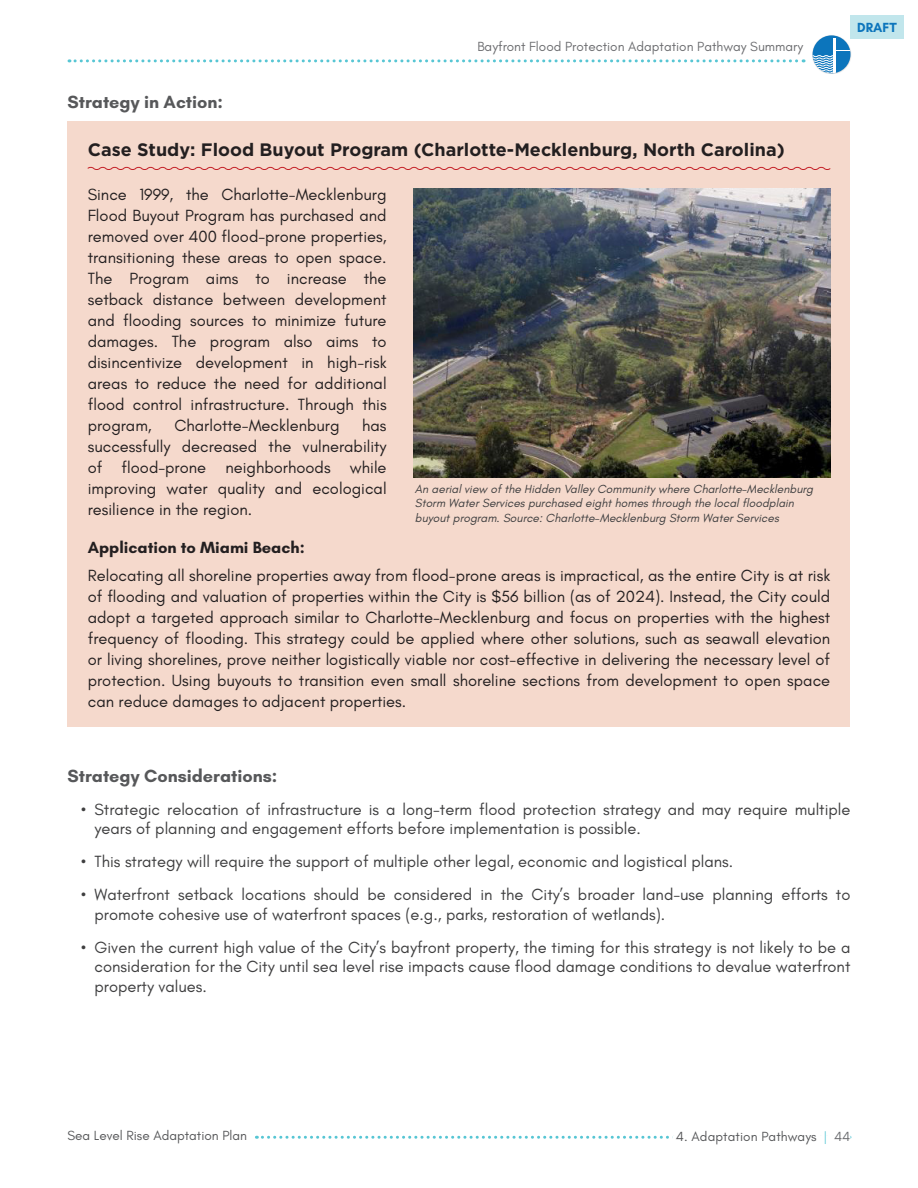
<style>
.page{position:relative;width:918px;height:1188px;background:#fff}
.page>*{position:absolute;margin:0;border:0;box-sizing:border-box;transform-origin:0 0}
.Case_Study_Heading_Red{font:700 18px "Gotham";color:#231f20}
.Heading_4{font:700 18px "Glacial Indifference";color:#57585a}
.t1{font:16.5px/19.5px "Glacial Indifference";color:#3e3e3f}
.Case_Study_text_less_space{font:16.5px/21px "Glacial Indifference";color:#231f20;text-align:justify}
.Case_Study_text{font:16.5px/21px "Glacial Indifference";color:#231f20;text-align:justify}
.Heading_4_case_study{font:700 16.5px "Glacial Indifference";color:#231f20}
.t2{font:13.5px "Glacial Indifference";color:#57585a}
.t3{font:13.5px "Glacial Indifference";color:#6c6d70}
.t4{font:700 13.5px "Glacial Indifference";color:#0c75bc}
.t5{font:italic 12px/14.4px "Glacial Indifference";color:#3e3e3f}
.s1{color:#57c6d4}
.s2{color:#6c6d70}
</style>
<div class="page">
<svg style="left:69px;top:59px;width:735px;height:3px"></svg>
<svg style="left:256px;top:1136px;width:413px;height:3px"></svg>
<div style="left:850px;top:15px;width:54px;height:23px;background:#c1e6ec"></div>
<div style="left:68px;top:122px;width:782px;height:605px;background:#f5d9cc"></div>
<svg style="left:87px;top:166px;width:744px;height:4px"></svg>
<img style="left:414px;top:189px;width:416px;height:288px">
<div style="left:812px;top:35px;width:39px;height:39px;background:#231f20;opacity:.2"></div>
<div style="left:813px;top:35px;width:37px;height:38px;background:#0c75bc;border-radius:50%"></div>
<hr style="left:833px;top:39px;width:3px;height:34px;background:#fff">
<svg style="left:813px;top:50px;width:37px;height:23px"></svg>
<p class="t3" style="left:477px;top:39px;width:327px">Bayfront Flood Protection Adaptation Pathway Summary</p>
<p class="Heading_4" style="left:68px;top:91px;width:157px">Strategy in Action:</p>
<p class="Case_Study_Heading_Red" style="left:88px;top:138px;width:698px">Case Study: Flood Buyout Program (Charlotte-Mecklenburg, North Carolina)</p>
<p class="Case_Study_text" style="left:88px;top:184px;width:300px">Since 1999, the Charlotte-Mecklenburg Flood Buyout Program has purchased and removed over 400 flood-prone properties, transitioning these areas to open space.<br>The Program aims to increase the setback distance between development and flooding sources to minimize future damages. The program also aims to disincentivize development in high-risk areas to reduce the need for additional flood control infrastructure. Through this program,</p>
<p class="Case_Study_text" style="left:88px;top:415px;width:300px;text-indent:274px">has successfully decreased the vulnerability of flood-prone neighborhoods while improving water quality and ecological resilience in the region.</p>
<h1 class="Heading_4_case_study" style="left:88px;top:538px;width:218px">Application to Miami Beach:</h1>
<h1 class="Case_Study_text_less_space" style="left:88px;top:565px;width:744px">Relocating all shoreline properties away from flood-prone areas is impractical, as the entire City is at risk of flooding and valuation of properties within the City is $56 billion (as of 2024). Instead, the City could adopt a targeted approach similar to Charlotte-Mecklenburg and focus on properties with the highest frequency of flooding. This strategy could be applied where other solutions, such as seawall elevation or living shorelines, prove neither logistically viable nor cost-effective in delivering the necessary level of protection. Using buyouts to transition even small shoreline sections from development to open space can reduce damages to adjacent properties.</h1>
<p class="Case_Study_text" style="left:174px;top:415px;width:167px">Charlotte-Mecklenburg</p>
<p class="t5" style="left:415px;top:482px;width:400px">An aerial view of the Hidden Valley Community where Charlotte-Mecklenburg<br>Storm Water Services purchased eight homes through the local floodplain buyout program. Source: Charlotte-Mecklenburg Storm Water Services</p>
<p class="t4" style="left:857px;top:19px;width:41px">DRAFT</p>
<p class="Heading_4" style="left:68px;top:764px;width:211px">Strategy Considerations:</p>
<p class="t1" style="left:94px;top:800px;width:758px;text-indent:-14px">• Strategic relocation of infrastructure is a long-term flood protection strategy and may require multiple years of planning and engagement efforts before implementation is possible.</p>
<p class="t1" style="left:81px;top:852px;width:654px">• This strategy will require the support of multiple other legal, economic and logistical plans.</p>
<p class="t1" style="left:94px;top:885px;width:757px;text-indent:-14px">• Waterfront setback locations should be considered in the City’s broader land-use planning efforts to promote cohesive use of waterfront spaces (e.g., parks, restoration of wetlands).</p>
<p class="t1" style="left:94px;top:938px;width:758px;text-align:justify;text-indent:-14px">• Given the current high value of the City’s bayfront property, the timing for this strategy is not likely to be a consideration for the City until sea level rise impacts cause flood damage conditions to devalue waterfront property values.</p>
<p class="t2" style="left:68px;top:1128px;width:181px">Sea Level Rise Adaptation Plan</p>
<p class="t2" style="left:676px;top:1129px;width:176px">4. Adaptation Pathways <span class="s1">|</span> <span class="s2">44</span></p>
</div>
